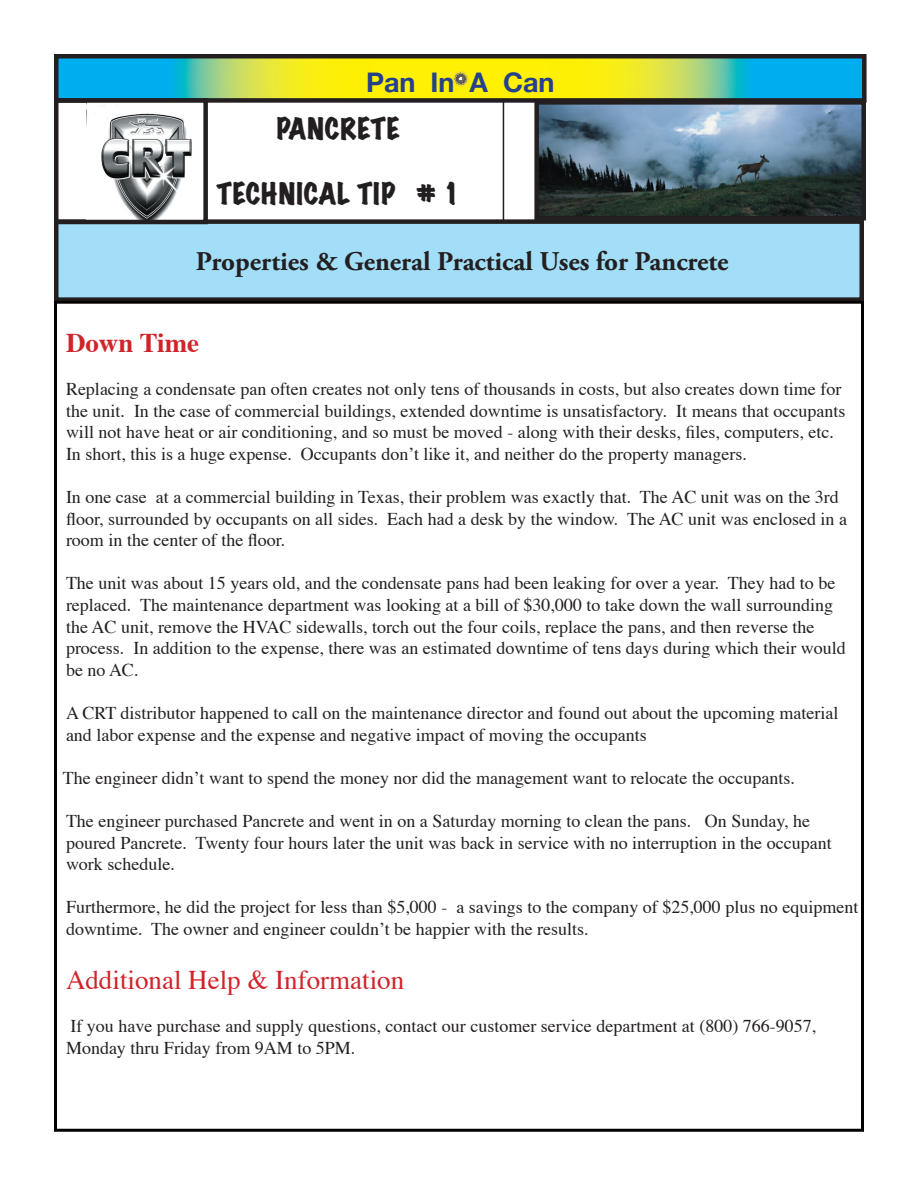
<style>
.page{position:relative;width:918px;height:1188px;background:#fff}
.page>*{position:absolute;margin:0;border:0;box-sizing:border-box;transform-origin:0 0}
.t1{font:700 27px "Adobe Garamond Pro";color:#231f20}
.t2{font:27px "Times";color:#d1232a}
.t3{font:expanded 27px "Marker Felt";letter-spacing:.035em;color:#231f20}
.t4{font:700 27px "Helvetica Neue";color:#25408f}
.t5{font:700 27px "Times";color:#d1232a}
.t6{font:18px/21.6px "Times";color:#231f20}
</style>
<div class="page">
<svg style="left:59px;top:59px;width:803px;height:39px;background:#99d469"></svg>
<div style="left:54px;top:54px;width:813px;height:49px;border:4px solid #231f20"></div>
<div style="left:172px;top:99px;width:332px;height:123px;border:2px solid #231f20"></div>
<div style="left:56px;top:222px;width:806px;height:78px;background:#a2def8"></div>
<div style="left:54px;top:219px;width:810px;height:83px;border:4px solid #231f20"></div>
<img style="left:86px;top:103px;width:106px;height:116px">
<div style="left:54px;top:98px;width:154px;height:126px;border:4px solid #231f20"></div>
<img style="left:539px;top:105px;width:322px;height:110px">
<div style="left:534px;top:100px;width:332px;height:120px;border:4px solid #231f20"></div>
<h1 class="t4" style="left:366px;top:65px;width:190px">Pan In A Can</h1>
<h1 class="t3" style="left:277px;top:115px;width:124px">PANCRETE</h1>
<h1 class="t3" style="left:216px;top:180px;width:245px">TECHNICAL TIP # 1</h1>
<h1 class="t1" style="left:196px;top:246px;width:534px">Properties &amp; General Practical Uses for Pancrete</h1>
<h1 class="t5" style="left:66px;top:317px;width:135px">Down Time</h1>
<p class="t6" style="left:66px;top:377px;width:781px">Replacing a condensate pan often creates not only tens of thousands in costs, but also creates down time for the unit. In the case of commercial buildings, extended downtime is unsatisfactory. It means that occupants will not have heat or air conditioning, and so must be moved - along with their desks, files, computers, etc.<br>In short, this is a huge expense. Occupants don’t like it, and neither do the property managers.</p>
<p class="t6" style="left:66px;top:485px;width:783px">In one case at a commercial building in Texas, their problem was exactly that. The AC unit was on the 3rd floor, surrounded by occupants on all sides. Each had a desk by the window. The AC unit was enclosed in a room in the center of the floor.</p>
<p class="t6" style="left:66px;top:571px;width:781px">The unit was about 15 years old, and the condensate pans had been leaking for over a year. They had to be replaced. The maintenance department was looking at a bill of $30,000 to take down the wall surrounding the AC unit, remove the HVAC sidewalls, torch out the four coils, replace the pans, and then reverse the process. In addition to the expense, there was an estimated downtime of tens days during which their would be no AC.</p>
<p class="t6" style="left:66px;top:701px;width:774px">A CRT distributor happened to call on the maintenance director and found out about the upcoming material and labor expense and the expense and negative impact of moving the occupants</p>
<p class="t6" style="left:63px;top:765px;width:734px">The engineer didn’t want to spend the money nor did the management want to relocate the occupants.</p>
<p class="t6" style="left:66px;top:809px;width:767px">The engineer purchased Pancrete and went in on a Saturday morning to clean the pans. On Sunday, he poured Pancrete. Twenty four hours later the unit was back in service with no interruption in the occupant work schedule.</p>
<p class="t6" style="left:66px;top:895px;width:794px">Furthermore, he did the project for less than $5,000 - a savings to the company of $25,000 plus no equipment downtime. The owner and engineer couldn’t be happier with the results.</p>
<h1 class="t2" style="left:66px;top:955px;width:340px">Additional Help &amp; Information</h1>
<p class="t6" style="left:66px;top:1014px;width:752px">If you have purchase and supply questions, contact our customer service department at (800) 766-9057,<br>Monday thru Friday from 9AM to 5PM.</p>
</div>
